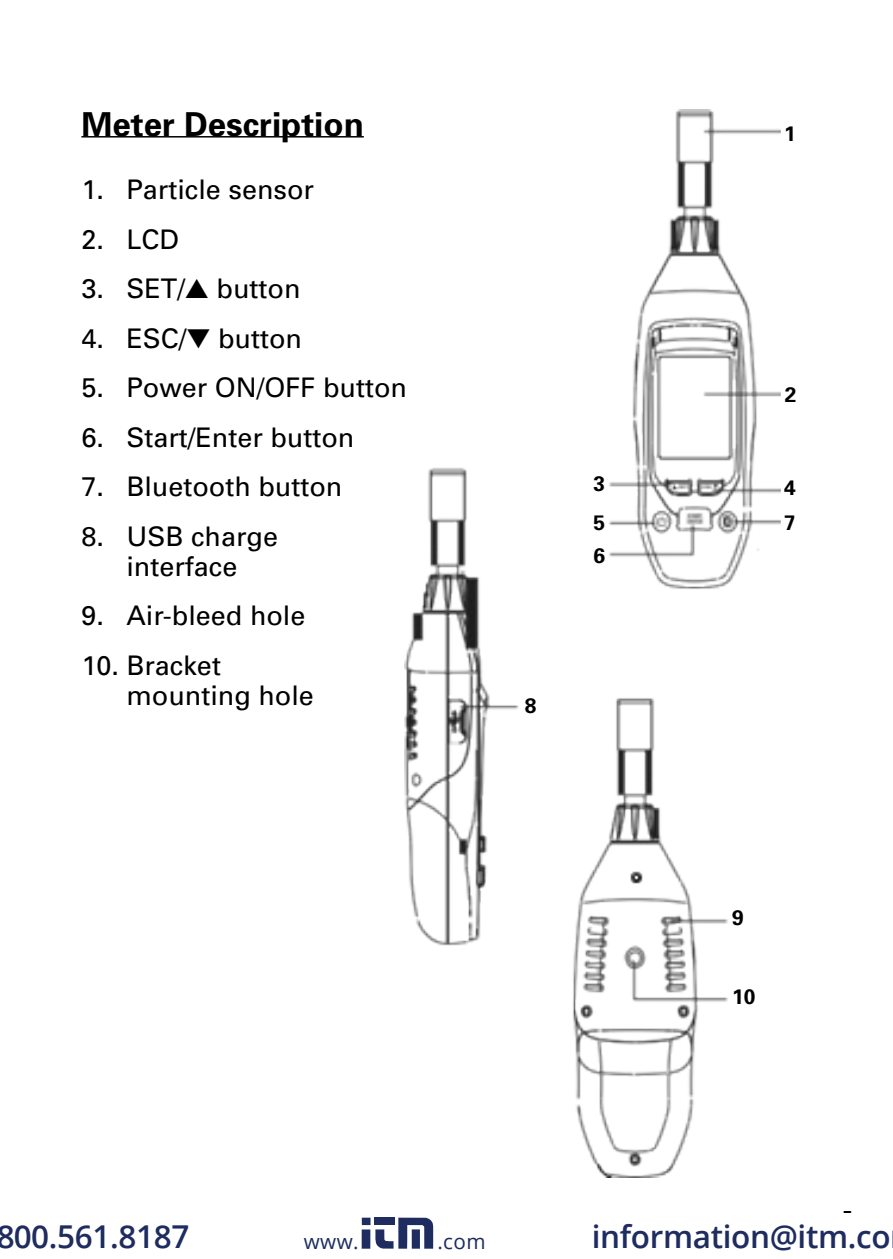
<style>
.page{position:relative;width:893px;height:1259px;background:#fff}
.page>*{position:absolute;margin:0;border:0;box-sizing:border-box;transform-origin:0 0}
.t1{font:700 33px "Univers";color:#000}
.t2{font:600 31.5px "Open Sans";letter-spacing:-.01em;color:#1e2c5f}
.t3{font:27px/30px "Univers";color:#000;text-align:center}
.t4{font:500 24px "Avenir";color:#000;scale:.8 1}
.t5{font:700 21px "Univers";color:#000}
.t6{font:20.7px "Open Sans";letter-spacing:.02em;color:#1e2c5f}
</style>
<div class="page">
<hr style="left:81px;top:136px;width:283px;height:2px;background:#000">
<img style="left:405px;top:110px;width:375px;height:1068px">
<div style="left:362px;top:1217px;width:8px;height:8px;background:#1e2c5f"></div>
<div style="left:374px;top:1217px;width:21px;height:8px;background:#1e2c5f"></div>
<div style="left:362px;top:1229px;width:8px;height:19px;background:#1e2c5f"></div>
<svg style="left:375px;top:1217px;width:58px;height:31px"></svg>
<p class="t1" style="left:81px;top:104px;width:284px">Meter Description</p>
<p class="t3" style="left:81px;top:175px;width:234px">1. Particle sensor</p>
<p class="t3" style="left:81px;top:224px;width:99px">2. LCD</p>
<p class="t3" style="left:81px;top:274px;width:221px">3. SET/▲ button</p>
<p class="t3" style="left:81px;top:323px;width:222px">4. ESC/▼ button</p>
<p class="t3" style="left:81px;top:373px;width:327px">5. Power ON/OFF button</p>
<p class="t3" style="left:81px;top:422px;width:275px">6. Start/Enter button</p>
<p class="t3" style="left:81px;top:472px;width:263px">7. Bluetooth button</p>
<p class="t3" style="left:81px;top:521px;width:198px">8. USB charge interface</p>
<p class="t3" style="left:81px;top:601px;width:226px">9. Air-bleed hole</p>
<p class="t3" style="left:126px;top:650px;width:189px;text-align:left;text-indent:-45px">10. Bracket mounting hole</p>
<p class="t5" style="left:525px;top:693px;width:13px">8</p>
<p class="t5" style="left:593px;top:471px;width:13px">3</p>
<p class="t5" style="left:593px;top:510px;width:13px">5</p>
<p class="t5" style="left:593px;top:542px;width:13px">6</p>
<p class="t5" style="left:784px;top:120px;width:13px">1</p>
<p class="t5" style="left:785px;top:382px;width:13px">2</p>
<p class="t5" style="left:784px;top:475px;width:13px">4</p>
<p class="t5" style="left:784px;top:510px;width:13px">7</p>
<p class="t5" style="left:732px;top:905px;width:13px">9</p>
<p class="t5" style="left:732px;top:984px;width:25px">10</p>
<p class="t2" style="left:-4px;top:1215px;width:195px">800.561.8187</p>
<p class="t6" style="left:304px;top:1227px;width:56px">www.</p>
<p class="t6" style="left:437px;top:1227px;width:50px">.com</p>
<p class="t4" style="left:842px;top:1205px;width:15px">5</p>
<p class="t2" style="left:592px;top:1215px;width:300px">information@itm.co</p>
</div>
